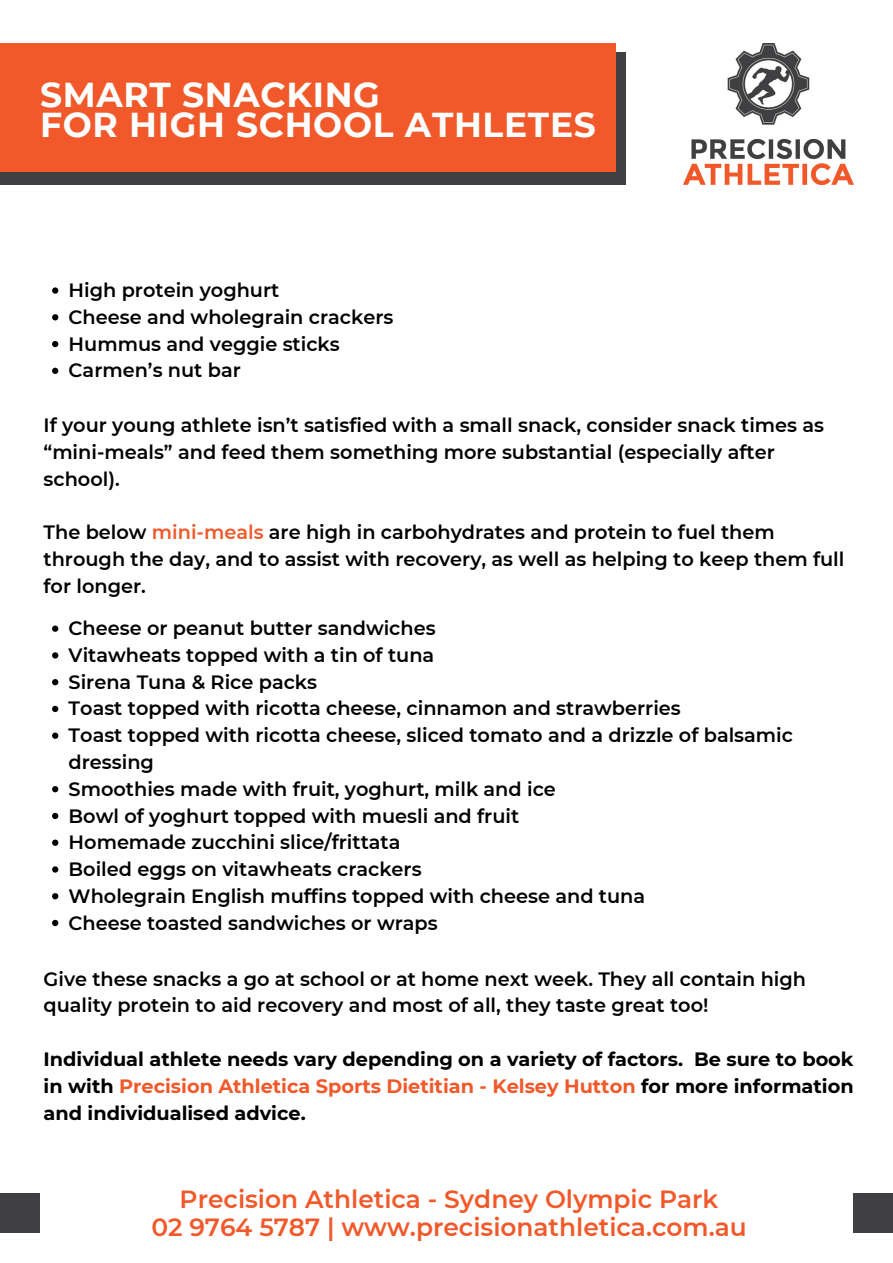
<style>
.page{position:relative;width:893px;height:1263px;background:#fff}
.page>*{position:absolute;margin:0;border:0;box-sizing:border-box;transform-origin:0 0}
.t1{font:700 34.5px/30.2px "Montserrat";letter-spacing:.02em;color:#fff}
.t2{font:600 24.83px/28.1px "Montserrat";color:#f1592a;text-align:center}
.t3{font:600 19.27px/26.8px "Montserrat";color:#000}
.t4{font:700 19.27px/26.8px "Montserrat";color:#000;text-align:justify}
.s1{color:#f1592a}
</style>
<div class="page">
<div style="left:0;top:1194px;width:40px;height:38px;background:#404042"></div>
<div style="left:853px;top:1194px;width:40px;height:38px;background:#404042"></div>
<img style="left:683px;top:43px;width:170px;height:141px">
<div style="left:0;top:52px;width:625px;height:132px;background:#404042"></div>
<div style="left:0;top:43px;width:615px;height:129px;background:#f1592a"></div>
<svg style="left:52px;top:287px;width:6px;height:7px"></svg>
<svg style="left:52px;top:314px;width:6px;height:6px"></svg>
<svg style="left:52px;top:341px;width:6px;height:6px"></svg>
<svg style="left:52px;top:368px;width:6px;height:6px"></svg>
<svg style="left:52px;top:625px;width:6px;height:7px"></svg>
<svg style="left:52px;top:652px;width:6px;height:6px"></svg>
<svg style="left:52px;top:679px;width:6px;height:6px"></svg>
<svg style="left:52px;top:706px;width:6px;height:6px"></svg>
<svg style="left:52px;top:732px;width:6px;height:7px"></svg>
<svg style="left:52px;top:786px;width:6px;height:6px"></svg>
<svg style="left:52px;top:813px;width:6px;height:6px"></svg>
<svg style="left:52px;top:839px;width:6px;height:7px"></svg>
<svg style="left:52px;top:866px;width:6px;height:6px"></svg>
<svg style="left:52px;top:893px;width:6px;height:6px"></svg>
<svg style="left:52px;top:920px;width:6px;height:6px"></svg>
<h1 class="t1" style="left:40px;top:80px;width:557px">SMART SNACKING<br>FOR HIGH SCHOOL ATHLETES</h1>
<p class="t3" style="left:69px;top:277px;width:326px">High protein yoghurt<br>Cheese and wholegrain crackers<br>Hummus and veggie sticks<br>Carmen’s nut bar</p>
<p class="t3" style="left:44px;top:412px;width:782px">If your young athlete isn’t satisfied with a small snack, consider snack times as “mini-meals” and feed them something more substantial (especially after school).</p>
<p class="t3" style="left:44px;top:519px;width:802px">The below <span class="s1">mini-meals</span> are high in carbohydrates and protein to fuel them through the day, and to assist with recovery, as well as helping to keep them full for longer.</p>
<p class="t3" style="left:69px;top:615px;width:726px">Cheese or peanut butter sandwiches<br>Vitawheats topped with a tin of tuna<br>Sirena Tuna &amp; Rice packs<br>Toast topped with ricotta cheese, cinnamon and strawberries<br>Toast topped with ricotta cheese, sliced tomato and a drizzle of balsamic dressing<br>Smoothies made with fruit, yoghurt, milk and ice<br>Bowl of yoghurt topped with muesli and fruit<br>Homemade zucchini slice/frittata<br>Boiled eggs on vitawheats crackers<br>Wholegrain English muffins topped with cheese and tuna<br>Cheese toasted sandwiches or wraps</p>
<p class="t3" style="left:44px;top:965px;width:764px">Give these snacks a go at school or at home next week. They all contain high quality protein to aid recovery and most of all, they taste great too!</p>
<p class="t4" style="left:44px;top:1046px;width:811px">Individual athlete needs vary depending on a variety of factors. Be sure to book in with <span class="s1">Precision Athletica Sports Dietitian - Kelsey Hutton</span> for more information and individualised advice.</p>
<p class="t2" style="left:151px;top:1185px;width:597px">Precision Athletica - Sydney Olympic Park<br>02 9764 5787 | www.precisionathletica.com.au</p>
</div>
